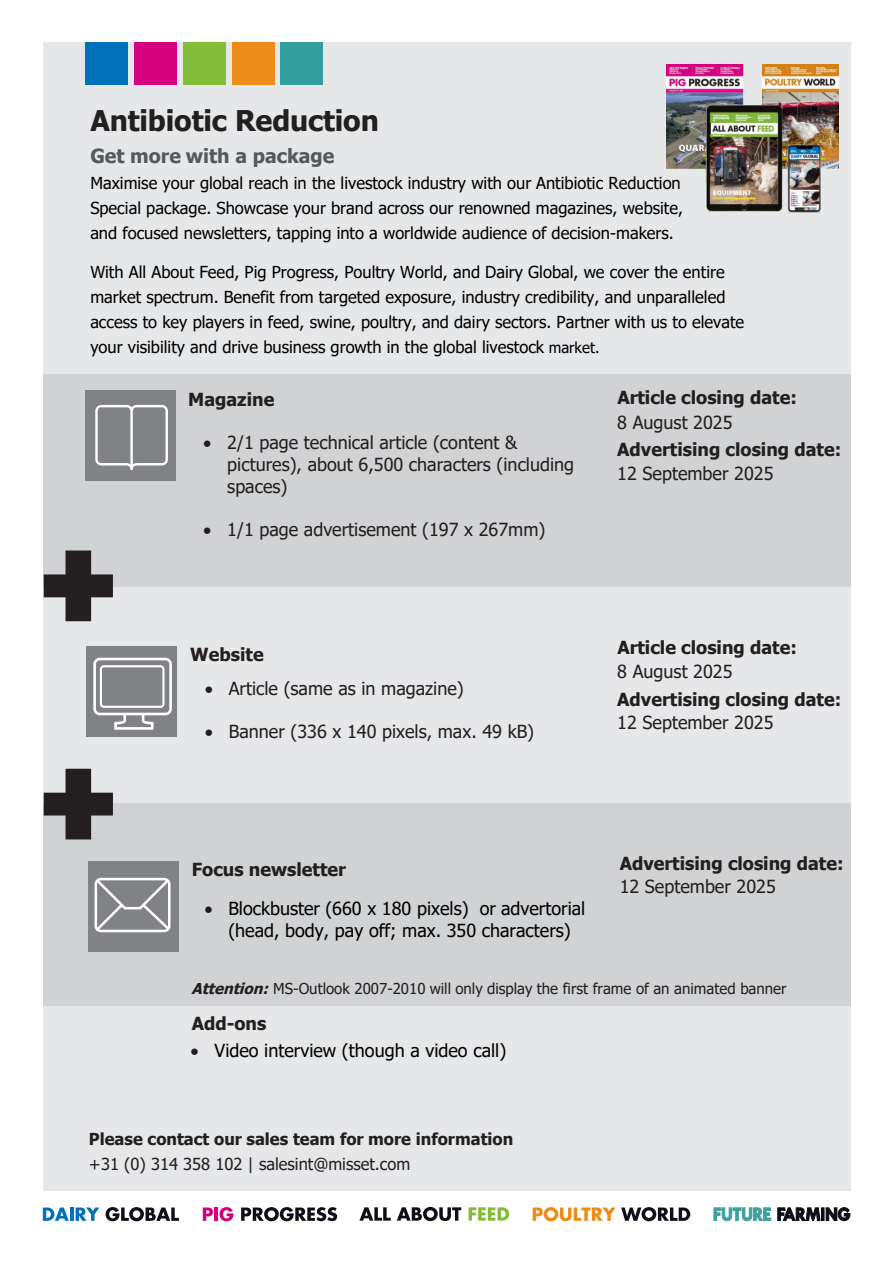
<style>
.page{position:relative;width:893px;height:1263px;background:#fff}
.page>*{position:absolute;margin:0;border:0;box-sizing:border-box;transform-origin:0 0}
.t1{font:700 28.5px "Tahoma";letter-spacing:-.005em;color:#231f20}
.t2{font:700 19.5px "Tahoma";color:#57585a}
.t3{font:18px/21.6px "Tahoma";color:#231f20}
.t4{font:700 18px "Tahoma";color:#231f20}
.t5{font:18px/21.6px "Tahoma";color:#000;text-align:center}
.t6{font:16.5px/24.8px "Tahoma";color:#000}
.t7{font:700 16.5px "Tahoma";color:#231f20}
.t8{font:16.5px "Tahoma";color:#231f20}
.t9{font:15px "Tahoma";color:#231f20}
.s1{font-size:15px}
.s2{color:#231f20}
.s3{font-weight:700;font-style:italic}
</style>
<div class="page">
<div style="left:43px;top:43px;width:807px;height:1148px;background:#e6e7e9"></div>
<div style="left:43px;top:374px;width:807px;height:213px;background:#d1d2d4"></div>
<div style="left:43px;top:803px;width:807px;height:203px;background:#d1d2d4"></div>
<svg style="left:359px;top:1207px;width:32px;height:14px"></svg>
<svg style="left:397px;top:1207px;width:64px;height:14px"></svg>
<svg style="left:469px;top:1207px;width:40px;height:14px"></svg>
<svg style="left:533px;top:1207px;width:157px;height:14px"></svg>
<svg style="left:203px;top:1207px;width:10px;height:14px"></svg>
<hr style="left:214px;top:1207px;width:4px;height:14px;background:#d6017f">
<svg style="left:219px;top:1207px;width:14px;height:14px"></svg>
<svg style="left:241px;top:1207px;width:96px;height:14px"></svg>
<svg style="left:43px;top:1207px;width:26px;height:14px"></svg>
<hr style="left:70px;top:1207px;width:3px;height:14px;background:#0072bc">
<svg style="left:76px;top:1207px;width:23px;height:14px"></svg>
<svg style="left:106px;top:1207px;width:73px;height:14px"></svg>
<svg style="left:713px;top:1207px;width:137px;height:14px"></svg>
<div style="left:85px;top:43px;width:43px;height:42px;background:#0072bc"></div>
<div style="left:134px;top:43px;width:42px;height:42px;background:#d6017f"></div>
<div style="left:183px;top:43px;width:42px;height:42px;background:#85bd3b"></div>
<div style="left:232px;top:43px;width:42px;height:42px;background:#eb8c1b"></div>
<div style="left:281px;top:43px;width:42px;height:42px;background:#309f9e"></div>
<div style="left:85px;top:390px;width:91px;height:91px;background:#808285"></div>
<svg style="left:95px;top:405px;width:73px;height:65px"></svg>
<svg style="left:44px;top:550px;width:69px;height:71px"></svg>
<div style="left:86px;top:646px;width:91px;height:91px;background:#808285"></div>
<svg style="left:44px;top:769px;width:69px;height:70px"></svg>
<svg style="left:93px;top:658px;width:79px;height:72px"></svg>
<div style="left:100px;top:665px;width:65px;height:43px;border:2px solid #fff;border-radius:3px"></div>
<div style="left:88px;top:861px;width:91px;height:91px;background:#808285"></div>
<svg style="left:95px;top:878px;width:76px;height:54px"></svg>
<img style="left:666px;top:65px;width:173px;height:148px">
<h1 class="t1" style="left:90px;top:100px;width:290px">Antibiotic Reduction</h1>
<p class="t2" style="left:90px;top:143px;width:246px">Get more with a package</p>
<p class="t6" style="left:90px;top:172px;width:594px">Maximise your global reach in the livestock industry with our Antibiotic Reduction<br>Special package. Showcase your brand across our renowned magazines, website, and focused newsletters, tapping into a worldwide audience of decision-makers.</p>
<p class="t6" style="left:90px;top:261px;width:655px">With All About Feed, Pig Progress, Poultry World, and Dairy Global, we cover the entire market spectrum. Benefit from targeted exposure, industry credibility, and unparalleled access to key players in feed, swine, poultry, and dairy sectors. Partner with us to elevate your visibility and drive business growth in the global livestock <span class="s1">market.</span></p>
<p class="t4" style="left:188px;top:387px;width:88px">Magazine</p>
<p class="t3" style="left:227px;top:433px;width:348px;text-indent:-24px">• 2/1 page technical article (content &amp; pictures), about 6,500 characters (including spaces)</p>
<p class="t3" style="left:203px;top:519px;width:344px">• 1/1 page advertisement (197 x 267mm)</p>
<p class="t4" style="left:190px;top:642px;width:75px">Website</p>
<p class="t3" style="left:205px;top:678px;width:260px">• Article (same as in magazine)</p>
<p class="t3" style="left:205px;top:722px;width:331px">• Banner (336 x 140 pixels, max. 49 kB)</p>
<p class="t4" style="left:617px;top:385px;width:181px">Article closing date:</p>
<p class="t3" style="left:617px;top:412px;width:117px">8 August 2025</p>
<p class="t4" style="left:617px;top:437px;width:225px">Advertising closing date:</p>
<p class="t3" style="left:617px;top:463px;width:158px">12 September 2025</p>
<p class="t4" style="left:617px;top:635px;width:181px">Article closing date:</p>
<p class="t3" style="left:617px;top:662px;width:117px">8 August 2025</p>
<p class="t4" style="left:617px;top:687px;width:225px">Advertising closing date:</p>
<p class="t3" style="left:617px;top:713px;width:158px">12 September 2025</p>
<p class="t4" style="left:192px;top:856px;width:156px">Focus newsletter</p>
<p class="t5" style="left:204px;top:899px;width:383px"><span class="s2">•</span> Blockbuster (660 x 180 pixels) or advertorial (head, body, pay off; max. 350 characters)</p>
<p class="t4" style="left:620px;top:850px;width:225px">Advertising closing date:</p>
<p class="t3" style="left:620px;top:876px;width:158px">12 September 2025</p>
<p class="t9" style="left:191px;top:979px;width:597px"><span class="s3">Attention:</span>MS-Outlook 2007-2010 will only display the first frame of an animated banner</p>
<p class="t4" style="left:192px;top:1011px;width:76px">Add-ons</p>
<p class="t5" style="left:191px;top:1041px;width:317px"><span class="s2">•</span> Video interview (though a video call)</p>
<p class="t7" style="left:89px;top:1127px;width:426px">Please contact our sales team for more information</p>
<p class="t8" style="left:89px;top:1153px;width:323px">+31 (0) 314 358 102 | salesint@misset.com</p>
</div>
